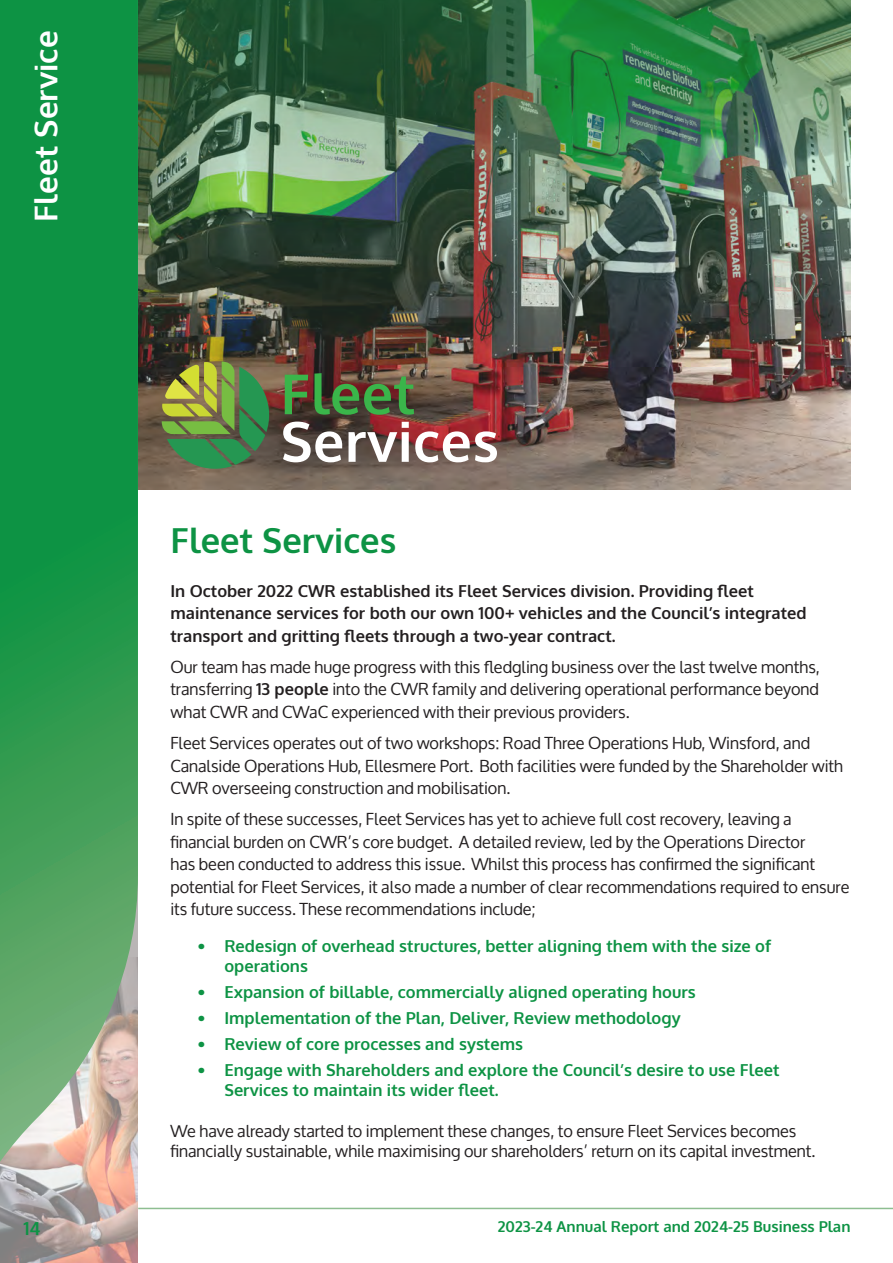
<style>
.page{position:relative;width:893px;height:1263px;background:#fff}
.page>*{position:absolute;margin:0;border:0;box-sizing:border-box;transform-origin:0 0}
.Main_Heading{font:700 34.5px "Oxygen";color:#0d9344}
.Sub_Heading_1{font:700 31.5px "Oxygen";color:#fff}
.t1{font:700 18px "Oxygen";color:#0d9344}
.Body_Text{font:16.5px/22.5px "Oxygen";color:#231f20}
.t2{font:700 16.5px/19.8px "Oxygen";color:#0d9344}
.Body_Text-2{font:700 16.5px/22.5px "Oxygen";color:#231f20}
.List_Paragraph{font:16.5px/19.8px "Oxygen";color:#231f20}
.t3{font:700 15px "Oxygen";color:#0d9344}
.s1{font-weight:700}
</style>
<div class="page">
<img style="left:0;top:1162px;width:137px;height:101px">
<svg style="left:0;top:0;width:138px;height:1162px;background:#359c56"></svg>
<hr style="left:138px;top:1208px;width:755px;height:1px;background:#8ebe91">
<img style="left:138px;top:384px;width:712px;height:105px">
<img style="left:138px;top:0;width:712px;height:384px">
<svg style="left:285px;top:375px;width:23px;height:39px"></svg>
<svg style="left:314px;top:373px;width:100px;height:42px;background:#4d693b"></svg>
<svg style="left:283px;top:422px;width:59px;height:40px"></svg>
<svg style="left:349px;top:422px;width:60px;height:40px"></svg>
<svg style="left:415px;top:431px;width:82px;height:31px"></svg>
<svg style="left:161px;top:361px;width:114px;height:113px;background:#678548"></svg>
<p class="Sub_Heading_1" style="left:26px;top:222px;width:193px;rotate:-90deg">Fleet Service</p>
<p class="Main_Heading" style="left:170px;top:519px;width:227px">Fleet Services</p>
<p class="Body_Text-2" style="left:170px;top:580px;width:638px">In October 2022 CWR established its Fleet Services division. Providing fleet maintenance services for both our own 100+ vehicles and the Council’s integrated transport and gritting fleets through a two-year contract.</p>
<p class="Body_Text" style="left:170px;top:656px;width:651px;text-align:justify">Our team has made huge progress with this fledgling business over the last twelve months, transferring <span class="s1">13 people</span> into the CWR family and delivering operational performance beyond what CWR and CWaC experienced with their previous providers.</p>
<p class="Body_Text" style="left:170px;top:732px;width:674px">Fleet Services operates out of two workshops: Road Three Operations Hub, Winsford, and<br>Canalside Operations Hub, Ellesmere Port. Both facilities were funded by the Shareholder with<br>CWR overseeing construction and mobilisation.</p>
<p class="Body_Text" style="left:170px;top:808px;width:680px">In spite of these successes, Fleet Services has yet to achieve full cost recovery, leaving a financial burden on CWR’s core budget. A detailed review, led by the Operations Director<br>has been conducted to address this issue. Whilst this process has confirmed the significant potential for Fleet Services, it also made a number of clear recommendations required to ensure its future success. These recommendations include;</p>
<p class="t2" style="left:224px;top:936px;width:548px;text-indent:-27px">• Redesign of overhead structures, better aligning them with the size of operations</p>
<p class="t2" style="left:197px;top:982px;width:500px">• Expansion of billable, commercially aligned operating hours</p>
<p class="t2" style="left:197px;top:1008px;width:485px">• Implementation of the Plan, Deliver, Review methodology</p>
<p class="t2" style="left:197px;top:1035px;width:327px">• Review of core processes and systems</p>
<p class="t2" style="left:224px;top:1061px;width:557px;text-indent:-27px">• Engage with Shareholders and explore the Council’s desire to use Fleet<br>Services to maintain its wider fleet.</p>
<p class="List_Paragraph" style="left:170px;top:1122px;width:646px">We have already started to implement these changes, to ensure Fleet Services becomes financially sustainable, while maximising our shareholders’ return on its capital investment.</p>
<p class="t1" style="left:23px;top:1217px;width:19px">14</p>
<p class="t3" style="left:498px;top:1217px;width:354px">2023-24 Annual Report and 2024-25 Business Plan</p>
</div>
